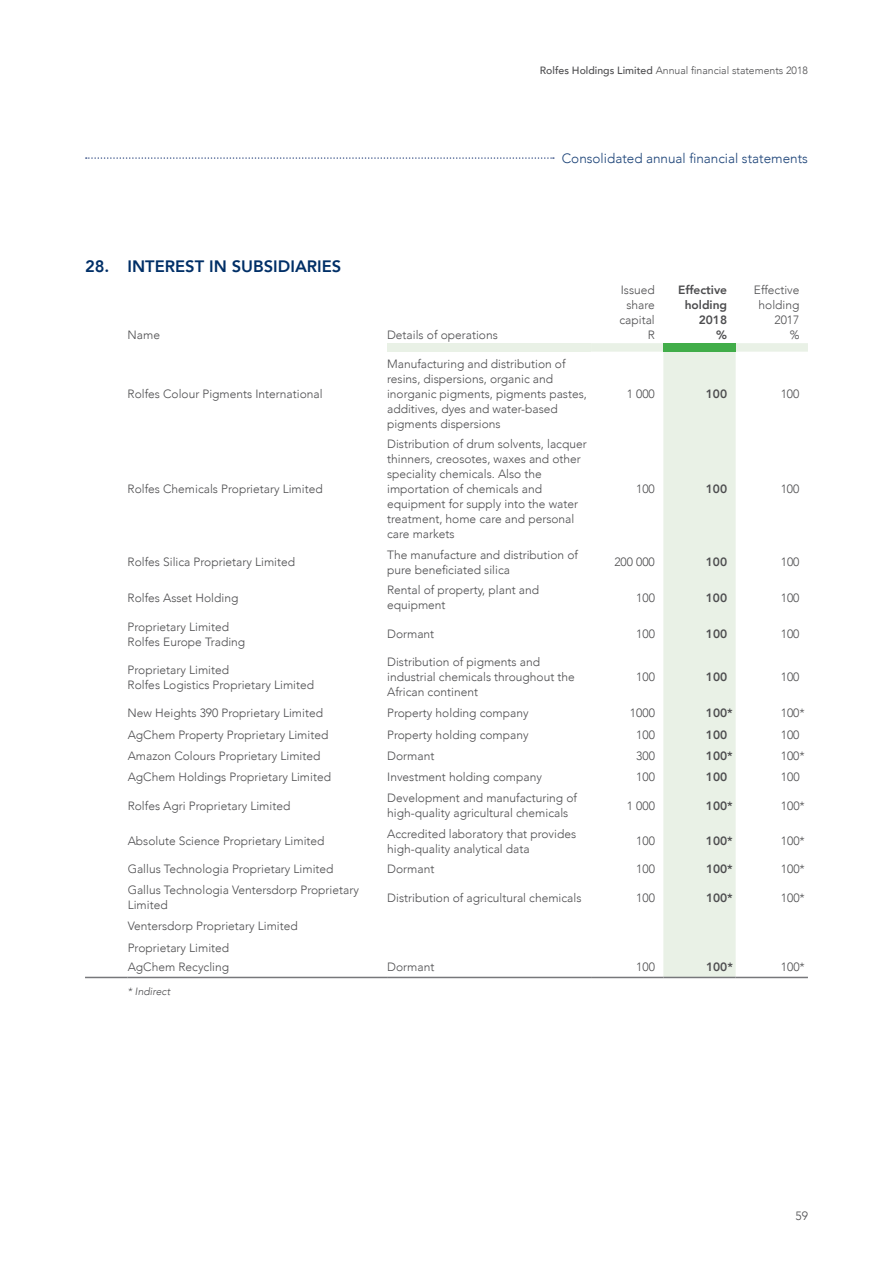
<style>
.page{position:relative;width:893px;height:1263px;background:#fff}
.page>*{position:absolute;margin:0;border:0;box-sizing:border-box;transform-origin:0 0}
.t1{font:800 16.5px "Avenir";color:#002f67}
.t2{font:300 13.5px "Avenir";color:#1b4277}
.t3{font:300 12px/15px "Avenir";color:#4d4d4f}
.t4{font:800 12px/15px "Avenir";color:#4d4d4f;text-align:right}
.t5{font:300 10.5px "Avenir";color:#4d4d4f}
.t6{font:italic 300 10.5px "Avenir";color:#4d4d4f}
.s1{font-weight:500}
</style>
<div class="page">
<svg style="left:86px;top:157px;width:468px;height:2px"></svg>
<div style="left:387px;top:343px;width:204px;height:9px;background:#e9f1e6"></div>
<svg style="left:591px;top:343px;width:217px;height:634px"></svg>
<div style="left:663px;top:343px;width:73px;height:9px;background:#41ad49"></div>
<hr style="left:85px;top:977px;width:43px;height:1px;background:#77787b">
<hr style="left:128px;top:977px;width:259px;height:1px;background:#77787b">
<hr style="left:387px;top:977px;width:204px;height:1px;background:#77787b">
<hr style="left:591px;top:977px;width:72px;height:1px;background:#77787b">
<hr style="left:663px;top:977px;width:73px;height:1px;background:#77787b">
<hr style="left:736px;top:977px;width:72px;height:1px;background:#77787b">
<p class="t5" style="left:540px;top:64px;width:270px"><span class="s1">Rolfes Holdings Limited</span> Annual financial statements 2018</p>
<h1 class="t1" style="left:85px;top:253px;width:258px">28. INTEREST IN SUBSIDIARIES</h1>
<p class="t3" style="left:128px;top:327px;width:34px">Name</p>
<p class="t3" style="left:387px;top:327px;width:112px">Details of operations</p>
<p class="t2" style="left:562px;top:150px;width:248px">Consolidated annual financial statements</p>
<p class="t3" style="left:619px;top:282px;width:37px;text-align:right">Issued share capital<br>R</p>
<p class="t4" style="left:678px;top:282px;width:51px">Effective holding<br>2018<br>%</p>
<p class="t3" style="left:754px;top:282px;width:47px;text-align:right">Effective holding<br>2017<br>%</p>
<p class="t3" style="left:128px;top:386px;width:197px">Rolfes Colour Pigments International</p>
<p class="t3" style="left:128px;top:482px;width:197px">Rolfes Chemicals Proprietary Limited</p>
<p class="t3" style="left:387px;top:356px;width:201px">Manufacturing and distribution of resins, dispersions, organic and inorganic pigments, pigments pastes, additives, dyes and water-based pigments dispersions</p>
<p class="t3" style="left:387px;top:437px;width:201px">Distribution of drum solvents, lacquer thinners, creosotes, waxes and other speciality chemicals. Also the importation of chemicals and equipment for supply into the water treatment, home care and personal care markets</p>
<p class="t3" style="left:627px;top:386px;width:30px">1 000</p>
<p class="t4" style="left:706px;top:386px;width:23px">100</p>
<p class="t3" style="left:781px;top:386px;width:20px">100</p>
<p class="t3" style="left:636px;top:482px;width:20px">100</p>
<p class="t4" style="left:706px;top:482px;width:23px">100</p>
<p class="t3" style="left:781px;top:482px;width:20px">100</p>
<p class="t3" style="left:128px;top:555px;width:169px">Rolfes Silica Proprietary Limited</p>
<p class="t3" style="left:387px;top:547px;width:192px">The manufacture and distribution of pure beneficiated silica</p>
<p class="t3" style="left:614px;top:555px;width:42px">200 000</p>
<p class="t4" style="left:706px;top:555px;width:23px">100</p>
<p class="t3" style="left:781px;top:555px;width:20px">100</p>
<p class="t3" style="left:128px;top:590px;width:112px">Rolfes Asset Holding</p>
<p class="t3" style="left:387px;top:583px;width:153px">Rental of property, plant and equipment</p>
<p class="t3" style="left:636px;top:590px;width:20px">100</p>
<p class="t4" style="left:706px;top:590px;width:23px">100</p>
<p class="t3" style="left:781px;top:590px;width:20px">100</p>
<p class="t3" style="left:128px;top:619px;width:119px">Proprietary Limited<br>Rolfes Europe Trading</p>
<p class="t3" style="left:387px;top:626px;width:49px">Dormant</p>
<p class="t3" style="left:636px;top:626px;width:20px">100</p>
<p class="t4" style="left:706px;top:626px;width:23px">100</p>
<p class="t3" style="left:781px;top:626px;width:20px">100</p>
<p class="t3" style="left:128px;top:662px;width:188px">Proprietary Limited<br>Rolfes Logistics Proprietary Limited</p>
<p class="t3" style="left:387px;top:655px;width:189px">Distribution of pigments and industrial chemicals throughout the<br>African continent</p>
<p class="t3" style="left:636px;top:670px;width:20px">100</p>
<p class="t4" style="left:706px;top:670px;width:23px">100</p>
<p class="t3" style="left:781px;top:670px;width:20px">100</p>
<p class="t3" style="left:128px;top:705px;width:197px">New Heights 390 Proprietary Limited</p>
<p class="t3" style="left:387px;top:705px;width:143px">Property holding company</p>
<p class="t3" style="left:630px;top:705px;width:26px">1000</p>
<p class="t4" style="left:706px;top:705px;width:28px">100*</p>
<p class="t3" style="left:781px;top:705px;width:26px">100*</p>
<p class="t3" style="left:128px;top:727px;width:202px">AgChem Property Proprietary Limited</p>
<p class="t3" style="left:387px;top:727px;width:143px">Property holding company</p>
<p class="t3" style="left:636px;top:727px;width:20px">100</p>
<p class="t4" style="left:706px;top:727px;width:23px">100</p>
<p class="t3" style="left:781px;top:727px;width:20px">100</p>
<p class="t3" style="left:128px;top:748px;width:194px">Amazon Colours Proprietary Limited</p>
<p class="t3" style="left:387px;top:748px;width:49px">Dormant</p>
<p class="t3" style="left:636px;top:748px;width:20px">300</p>
<p class="t4" style="left:706px;top:748px;width:28px">100*</p>
<p class="t3" style="left:781px;top:748px;width:26px">100*</p>
<p class="t3" style="left:128px;top:769px;width:205px">AgChem Holdings Proprietary Limited</p>
<p class="t3" style="left:387px;top:769px;width:156px">Investment holding company</p>
<p class="t3" style="left:636px;top:769px;width:20px">100</p>
<p class="t4" style="left:706px;top:769px;width:23px">100</p>
<p class="t3" style="left:781px;top:769px;width:20px">100</p>
<p class="t3" style="left:128px;top:798px;width:164px">Rolfes Agri Proprietary Limited</p>
<p class="t3" style="left:387px;top:790px;width:191px">Development and manufacturing of high-quality agricultural chemicals</p>
<p class="t3" style="left:627px;top:798px;width:30px">1 000</p>
<p class="t4" style="left:706px;top:798px;width:28px">100*</p>
<p class="t3" style="left:781px;top:798px;width:26px">100*</p>
<p class="t3" style="left:128px;top:833px;width:198px">Absolute Science Proprietary Limited</p>
<p class="t3" style="left:387px;top:826px;width:190px">Accredited laboratory that provides high-quality analytical data</p>
<p class="t3" style="left:636px;top:833px;width:20px">100</p>
<p class="t4" style="left:706px;top:833px;width:28px">100*</p>
<p class="t3" style="left:781px;top:833px;width:26px">100*</p>
<p class="t3" style="left:128px;top:862px;width:207px">Gallus Technologia Proprietary Limited</p>
<p class="t3" style="left:387px;top:862px;width:49px">Dormant</p>
<p class="t3" style="left:636px;top:862px;width:20px">100</p>
<p class="t4" style="left:706px;top:862px;width:28px">100*</p>
<p class="t3" style="left:781px;top:862px;width:26px">100*</p>
<p class="t3" style="left:128px;top:883px;width:233px">Gallus Technologia Ventersdorp Proprietary<br>Limited</p>
<p class="t3" style="left:387px;top:890px;width:196px">Distribution of agricultural chemicals</p>
<p class="t3" style="left:636px;top:890px;width:20px">100</p>
<p class="t4" style="left:706px;top:890px;width:28px">100*</p>
<p class="t3" style="left:781px;top:890px;width:26px">100*</p>
<p class="t3" style="left:128px;top:915px;width:172px;line-height:21.3px">Ventersdorp Proprietary Limited<br>Proprietary Limited</p>
<p class="t3" style="left:128px;top:959px;width:103px">AgChem Recycling</p>
<p class="t3" style="left:387px;top:959px;width:49px">Dormant</p>
<p class="t3" style="left:636px;top:959px;width:20px">100</p>
<p class="t4" style="left:706px;top:959px;width:28px">100*</p>
<p class="t3" style="left:781px;top:959px;width:26px">100*</p>
<p class="t6" style="left:128px;top:985px;width:44px">* Indirect</p>
<p class="t3" style="left:795px;top:1209px;width:14px">59</p>
</div>
